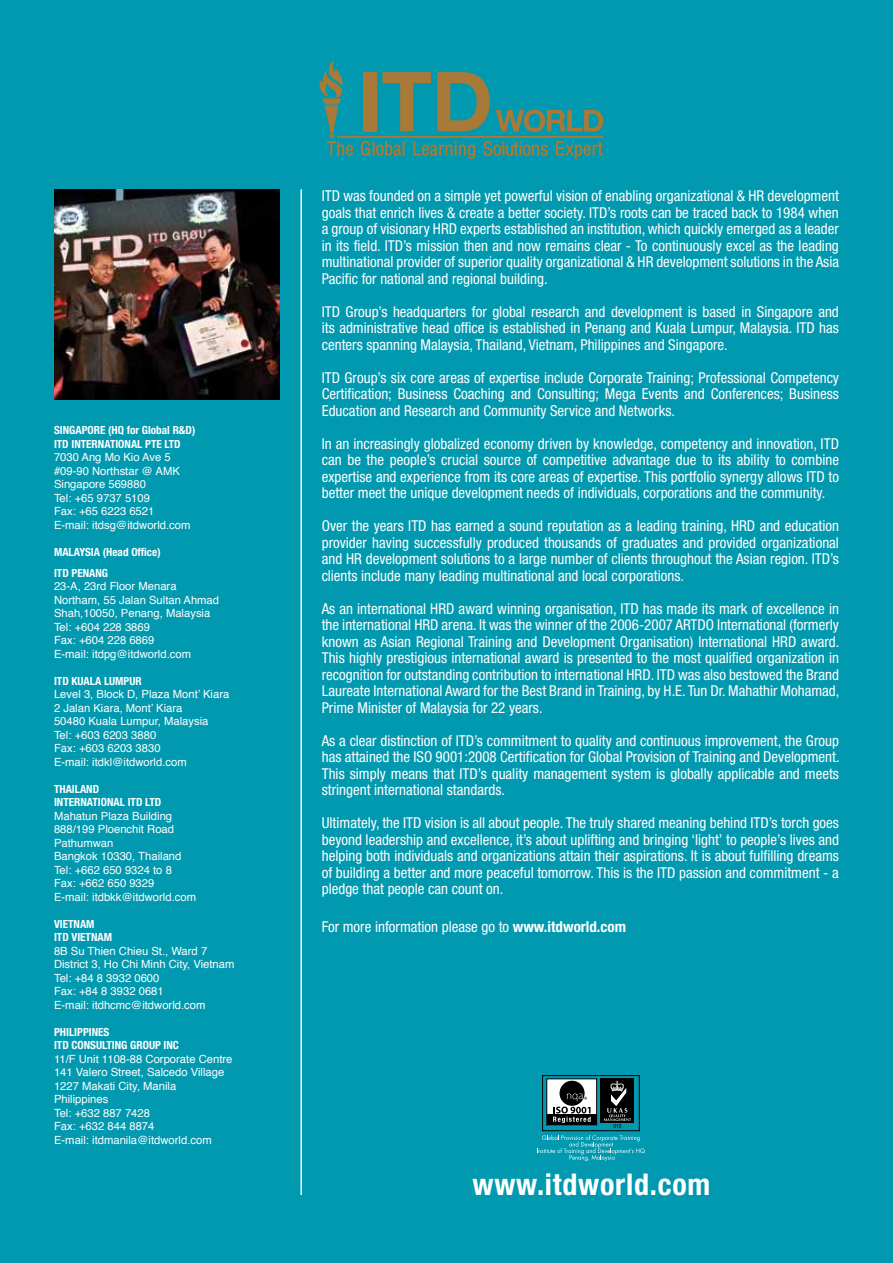
<style>
.page{position:relative;width:893px;height:1263px;background:#0099b0}
.page>*{position:absolute;margin:0;border:0;box-sizing:border-box;transform-origin:0 0}
.t1{font:700 condensed 30px "Helvetica Neue";letter-spacing:.025em;color:#fff}
.t2{font:condensed 15px/16.5px "Helvetica Neue";color:#fff;text-align:justify}
.t3{font:11.25px/13.5px "Helvetica";color:#fff}
.t4{font:700 condensed 11.25px/13.5px "Helvetica Neue";color:#fff}
.s1{font-weight:700}
</style>
<div class="page">
<svg style="left:537px;top:1135px;width:108px;height:26px"></svg>
<div style="left:547px;top:1079px;width:50px;height:46px;background:#fff"></div>
<div style="left:546px;top:1078px;width:51px;height:47px;border:1px solid #000"></div>
<div style="left:547px;top:1114px;width:49px;height:11px;background:#000"></div>
<div style="left:559px;top:1081px;width:26px;height:25px;background:#000;border-radius:50%"></div>
<svg style="left:553px;top:1093px;width:38px;height:30px"></svg>
<div style="left:542px;top:1075px;width:98px;height:56px;border:1px solid #000"></div>
<div style="left:600px;top:1079px;width:34px;height:44px;background:#000"></div>
<svg style="left:604px;top:1081px;width:27px;height:47px"></svg>
<hr style="left:300px;top:189px;width:2px;height:1006px;background:#fff">
<img style="left:54px;top:189px;width:225px;height:211px">
<svg style="left:319px;top:60px;width:284px;height:99px"></svg>
<div style="left:363px;top:72px;width:13px;height:59px;background:#a87937"></div>
<hr style="left:337px;top:136px;width:266px;height:2px;background:#a87937">
<p class="t4" style="left:54px;top:423px;width:143px">SINGAPORE (HQ for Global R&amp;D)<br>ITD INTERNATIONAL PTE LTD</p>
<p class="t3" style="left:54px;top:451px;width:138px">7030 Ang Mo Kio Ave 5 #09-90 Northstar @ AMK<br>Singapore 569880<br>Tel: +65 9737 5109<br>Fax: +65 6223 6521<br>E-mail: itdsg@itdworld.com</p>
<p class="t4" style="left:54px;top:541px;width:108px;line-height:21px">MALAYSIA (Head Office)<br>ITD PENANG</p>
<p class="t3" style="left:54px;top:580px;width:167px">23-A, 23rd Floor Menara<br>Northam, 55 Jalan Sultan Ahmad<br>Shah,10050, Penang, Malaysia<br>Tel: +604 228 3869<br>Fax: +604 228 6869<br>E-mail: itdpg@itdworld.com</p>
<p class="t4" style="left:54px;top:674px;width:37px">ITD Kuala</p>
<p class="t4" style="left:104px;top:674px;width:37px">Lumpur</p>
<p class="t3" style="left:54px;top:688px;width:177px">Level 3, Block D, Plaza Mont’ Kiara<br>2 Jalan Kiara, Mont’ Kiara<br>50480 Kuala Lumpur, Malaysia<br>Tel: +603 6203 3880<br>Fax: +603 6203 3830<br>E-mail: itdkl@itdworld.com</p>
<p class="t4" style="left:54px;top:782px;width:109px">THAILAND<br>INTERNATIONAL ITD LTD</p>
<p class="t3" style="left:54px;top:809px;width:144px">Mahatun Plaza Building<br>888/199 Ploenchit Road<br>Pathumwan<br>Bangkok 10330, Thailand<br>Tel: +662 650 9324 to 8<br>Fax: +662 650 9329<br>E-mail: itdbkk@itdworld.com</p>
<p class="t4" style="left:54px;top:917px;width:60px">VIETNAM<br>ITD VIETNAM</p>
<p class="t3" style="left:54px;top:944px;width:182px">8B Su Thien Chieu St., Ward 7<br>District 3, Ho Chi Minh City, Vietnam<br>Tel: +84 8 3932 0600<br>Fax: +84 8 3932 0681<br>E-mail: itdhcmc@itdworld.com</p>
<p class="t4" style="left:54px;top:1025px;width:126px">PHILIPPINES<br>ITD CONSULTING GROUP INC</p>
<p class="t3" style="left:54px;top:1052px;width:180px">11/F Unit 1108-88 Corporate Centre<br>141 Valero Street, Salcedo Village<br>1227 Makati City, Manila<br>Philippines<br>Tel: +632 887 7428<br>Fax: +632 844 8874<br>E-mail: itdmanila@itdworld.com</p>
<p class="t2" style="left:322px;top:188px;width:519px">ITD was founded on a simple yet powerful vision of enabling organizational &amp; HR development goals that enrich lives &amp; create a better society. ITD’s roots can be traced back to 1984 when a group of visionary HRD experts established an institution, which quickly emerged as a leader in its field. ITD’s mission then and now remains clear - To continuously excel as the leading multinational provider of superior quality organizational &amp; HR development solutions in the Asia Pacific for national and regional building.</p>
<p class="t2" style="left:322px;top:303px;width:519px">ITD Group’s headquarters for global research and development is based in Singapore and its administrative head office is established in Penang and Kuala Lumpur, Malaysia. ITD has centers spanning Malaysia, Thailand, Vietnam, Philippines and Singapore.</p>
<p class="t2" style="left:322px;top:369px;width:519px">ITD Group’s six core areas of expertise include Corporate Training; Professional Competency Certification; Business Coaching and Consulting; Mega Events and Conferences; Business Education and Research and Community Service and Networks.</p>
<p class="t2" style="left:322px;top:435px;width:519px">In an increasingly globalized economy driven by knowledge, competency and innovation, ITD can be the people’s crucial source of competitive advantage due to its ability to combine expertise and experience from its core areas of expertise. This portfolio synergy allows ITD to better meet the unique development needs of individuals, corporations and the community.</p>
<p class="t2" style="left:322px;top:518px;width:519px">Over the years ITD has earned a sound reputation as a leading training, HRD and education provider having successfully produced thousands of graduates and provided organizational and HR development solutions to a large number of clients throughout the Asian region. ITD’s clients include many leading multinational and local corporations.</p>
<p class="t2" style="left:322px;top:600px;width:519px">As an international HRD award winning organisation, ITD has made its mark of excellence in the international HRD arena. It was the winner of the 2006-2007 ARTDO International (formerly known as Asian Regional Training and Development Organisation) International HRD award.<br>This highly prestigious international award is presented to the most qualified organization in recognition for outstanding contribution to international HRD. ITD was also bestowed the Brand Laureate International Award for the Best Brand in Training, by H.E. Tun Dr. Mahathir Mohamad, Prime Minister of Malaysia for 22 years.</p>
<p class="t2" style="left:322px;top:732px;width:519px">As a clear distinction of ITD’s commitment to quality and continuous improvement, the Group has attained the ISO 9001:2008 Certification for Global Provision of Training and Development.<br>This simply means that ITD’s quality management system is globally applicable and meets stringent international standards.</p>
<p class="t2" style="left:322px;top:815px;width:519px">Ultimately, the ITD vision is all about people. The truly shared meaning behind ITD’s torch goes beyond leadership and excellence, it’s about uplifting and bringing ‘light’ to people’s lives and helping both individuals and organizations attain their aspirations. It is about fulfilling dreams of building a better and more peaceful tomorrow. This is the ITD passion and commitment - a pledge that people can count on.</p>
<p class="t2" style="left:322px;top:919px;width:306px">For more information please go to <span class="s1">www.itdworld.com</span></p>
<h1 class="t1" style="left:472px;top:1166px;width:239px">www.itdworld.com</h1>
</div>
